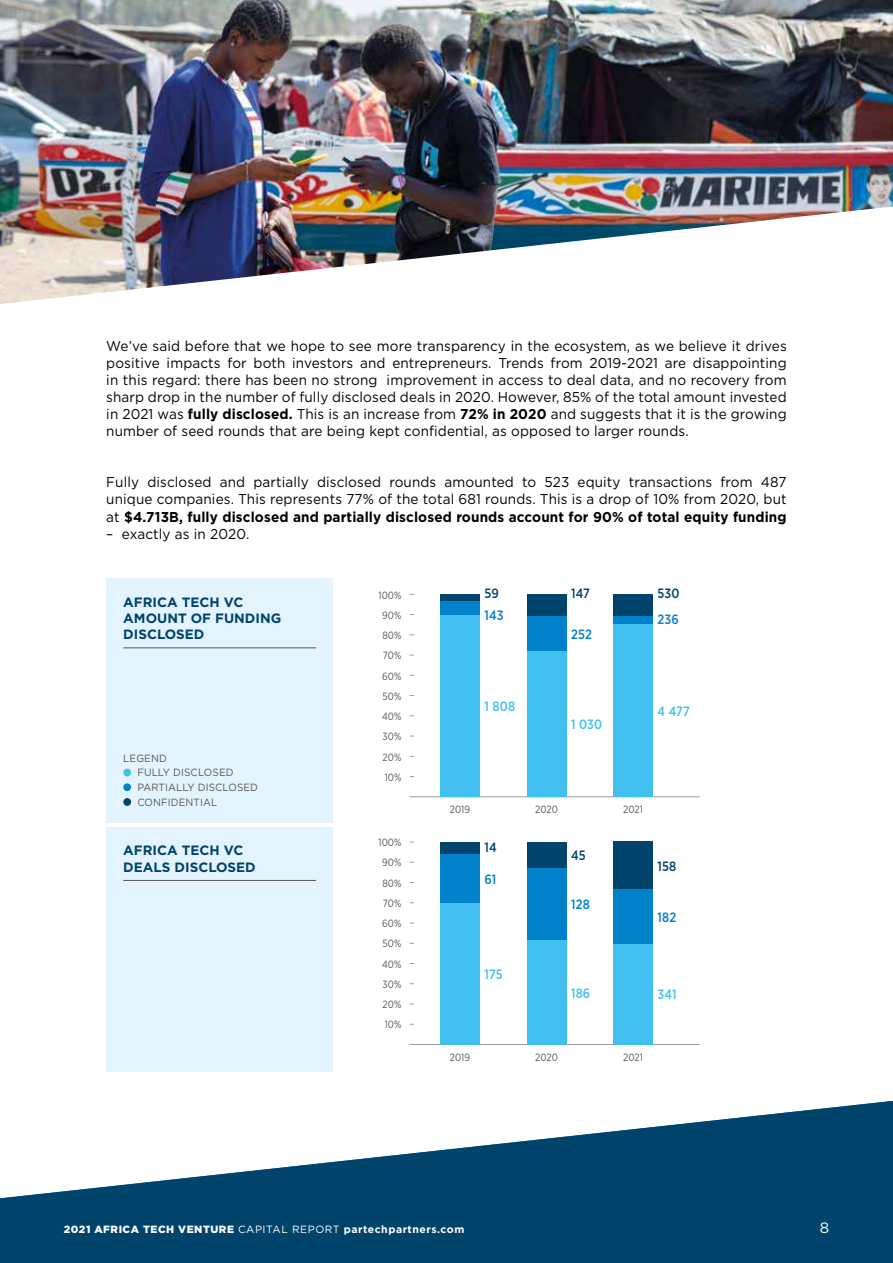
<style>
.page{position:relative;width:893px;height:1263px;background:#fff}
.page>*{position:absolute;margin:0;border:0;box-sizing:border-box;transform-origin:0 0}
.t1{font:15px "Gotham";color:#fff}
.t2{font:14.25px/17.1px "Gotham";letter-spacing:.01em;color:#000;text-align:justify;scale:.95 1}
.t3{font:700 13.5px/16.2px "Gotham";color:#00436b}
.t4{font:500 13.5px "Gotham Narrow";letter-spacing:.01em;color:#41c0f0;scale:.95 1}
.t5{font:500 13.5px "Gotham Narrow";letter-spacing:.01em;color:#0081c9;scale:.95 1}
.t6{font:500 13.5px "Gotham Narrow";letter-spacing:.01em;color:#00436b;scale:.95 1}
.t7{font:10.5px/20.2px "Gotham Narrow";letter-spacing:.01em;color:#575756;text-align:center;scale:.95 1}
.t8{font:900 10.5px "Gotham";letter-spacing:.05em;color:#fff}
.t9{font:10.5px/14.7px "Gotham";letter-spacing:.01em;color:#575756;scale:.95 1}
.s1{font-weight:700}
.s2{font-weight:400}
</style>
<div class="page">
<svg style="left:0;top:1100px;width:893px;height:163px;fill:#00436b"></svg>
<div style="left:106px;top:579px;width:227px;height:244px;background:#e4f4fe"></div>
<div style="left:106px;top:827px;width:227px;height:244px;background:#e4f4fe"></div>
<hr style="left:123px;top:647px;width:193px;height:1px;background:#575756">
<hr style="left:123px;top:880px;width:193px;height:1px;background:#575756">
<div style="left:123px;top:769px;width:8px;height:7px;background:#41c0f0;border-radius:50%"></div>
<div style="left:123px;top:783px;width:8px;height:8px;background:#0081c9;border-radius:50%"></div>
<div style="left:123px;top:798px;width:8px;height:8px;background:#00436b;border-radius:50%"></div>
<hr style="left:410px;top:796px;width:290px;height:1px;background:#9d9d9c">
<div style="left:613px;top:624px;width:40px;height:173px;background:#41c0f0"></div>
<div style="left:440px;top:614px;width:40px;height:183px;background:#41c0f0"></div>
<div style="left:440px;top:601px;width:40px;height:14px;background:#0081c9"></div>
<div style="left:440px;top:594px;width:40px;height:7px;background:#00436b"></div>
<div style="left:613px;top:615px;width:40px;height:9px;background:#0081c9"></div>
<div style="left:613px;top:594px;width:40px;height:21px;background:#00436b"></div>
<div style="left:527px;top:650px;width:39px;height:147px;background:#41c0f0"></div>
<div style="left:527px;top:616px;width:39px;height:34px;background:#0081c9"></div>
<div style="left:527px;top:594px;width:39px;height:22px;background:#00436b"></div>
<hr style="left:410px;top:1044px;width:290px;height:1px;background:#9d9d9c">
<div style="left:613px;top:943px;width:40px;height:102px;background:#41c0f0"></div>
<div style="left:440px;top:903px;width:40px;height:142px;background:#41c0f0"></div>
<div style="left:440px;top:854px;width:40px;height:49px;background:#0081c9"></div>
<div style="left:440px;top:842px;width:40px;height:12px;background:#00436b"></div>
<div style="left:613px;top:889px;width:40px;height:54px;background:#0081c9"></div>
<div style="left:613px;top:842px;width:40px;height:47px;background:#00436b"></div>
<div style="left:527px;top:939px;width:39px;height:106px;background:#41c0f0"></div>
<div style="left:527px;top:867px;width:39px;height:72px;background:#0081c9"></div>
<div style="left:527px;top:842px;width:39px;height:25px;background:#00436b"></div>
<img style="left:0;top:0;width:893px;height:304px">
<p class="t2" style="left:106px;top:337px;width:718px">We’ve said before that we hope to see more transparency in the ecosystem, as we believe it drives positive impacts for both investors and entrepreneurs. Trends from 2019-2021 are disappointing in this regard: there has been no strong improvement in access to deal data, and no recovery from sharp drop in the number of fully disclosed deals in 2020. However, 85% of the total amount invested in 2021 was <span class="s1">fully disclosed.</span> This is an increase from <span class="s1">72% in 2020</span> and suggests that it is the growing number of seed rounds that are being kept confidential, as opposed to larger rounds.</p>
<p class="t2" style="left:106px;top:473px;width:718px">Fully disclosed and partially disclosed rounds amounted to 523 equity transactions from 487 unique companies. This represents 77% of the total 681 rounds. This is a drop of 10% from 2020, but at <span class="s1">$4.713B, fully disclosed and partially disclosed rounds account for 90% of total equity funding</span></p>
<p class="t2" style="left:106px;top:525px;width:152px">– exactly as in 2020.</p>
<p class="t3" style="left:123px;top:594px;width:159px">AFRICA TECH VC<br>AMOUNT OF FUNDING<br>DISCLOSED</p>
<p class="t9" style="left:137px;top:750px;width:129px;text-indent:-14px">LEGEND<br>FULLY DISCLOSED<br>PARTIALLY DISCLOSED<br>CONFIDENTIAL</p>
<p class="t3" style="left:123px;top:842px;width:134px">AFRICA TECH VC<br>DEALS DISCLOSED</p>
<p class="t7" style="left:378px;top:584px;width:26px">100%<br>90%<br>80%<br>70%<br>60%<br>50%<br>40%<br>30%<br>20%<br>10%</p>
<p class="t7" style="left:378px;top:832px;width:26px">100%<br>90%<br>80%<br>70%<br>60%<br>50%<br>40%<br>30%<br>20%<br>10%</p>
<p class="t6" style="left:485px;top:585px;width:17px">59</p>
<p class="t6" style="left:658px;top:585px;width:25px">530</p>
<p class="t6" style="left:571px;top:585px;width:21px">147</p>
<p class="t5" style="left:485px;top:606px;width:22px">143</p>
<p class="t4" style="left:485px;top:698px;width:34px">1 808</p>
<p class="t5" style="left:571px;top:625px;width:23px">252</p>
<p class="t4" style="left:571px;top:716px;width:34px">1 030</p>
<p class="t5" style="left:658px;top:611px;width:24px">236</p>
<p class="t4" style="left:658px;top:703px;width:35px">4 477</p>
<p class="t7" style="left:450px;top:799px;width:23px">2019</p>
<p class="t7" style="left:623px;top:799px;width:22px">2021</p>
<p class="t7" style="left:535px;top:799px;width:26px">2020</p>
<p class="t6" style="left:485px;top:839px;width:14px">14</p>
<p class="t5" style="left:485px;top:870px;width:14px">61</p>
<p class="t6" style="left:571px;top:847px;width:17px">45</p>
<p class="t5" style="left:571px;top:895px;width:21px">128</p>
<p class="t6" style="left:658px;top:857px;width:21px">158</p>
<p class="t5" style="left:658px;top:908px;width:21px">182</p>
<p class="t4" style="left:485px;top:966px;width:21px">175</p>
<p class="t4" style="left:571px;top:984px;width:22px">186</p>
<p class="t4" style="left:658px;top:986px;width:21px">341</p>
<p class="t7" style="left:450px;top:1047px;width:23px">2019</p>
<p class="t7" style="left:535px;top:1047px;width:26px">2020</p>
<p class="t7" style="left:623px;top:1047px;width:22px">2021</p>
<p class="t8" style="left:64px;top:1222px;width:402px">2021 AFRICA TECH VENTURE <span class="s2">CAPITAL REPORT</span> <span class="s1">partechpartners.com</span></p>
<p class="t1" style="left:820px;top:1218px;width:11px">8</p>
</div>
